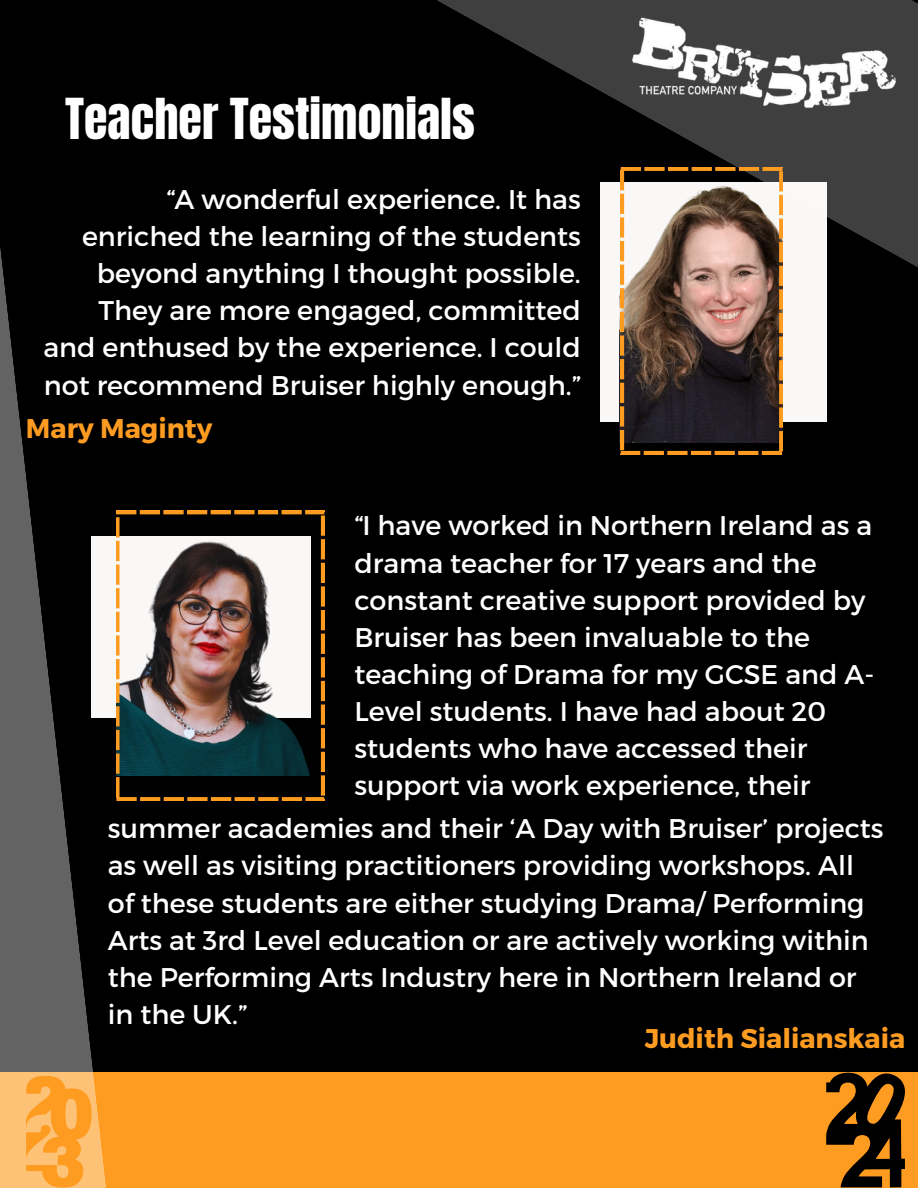
<style>
.page{position:relative;width:918px;height:1188px;background:#000}
.page>*{position:absolute;margin:0;border:0;box-sizing:border-box;transform-origin:0 0}
.t1{font:48px "Anton";color:#fff}
.t2{font:27px/37.2px "Montserrat";color:#fff}
.t3{font:700 27px "Montserrat";color:#fe9c21}
</style>
<div class="page">
<div style="left:0;top:1072px;width:918px;height:116px;background:#fe9c21"></div>
<svg style="left:826px;top:1073px;width:79px;height:114px"></svg>
<svg style="left:437px;top:0;width:481px;height:411px"></svg>
<svg style="left:0;top:247px;width:111px;height:941px"></svg>
<svg style="left:26px;top:1076px;width:66px;height:112px"></svg>
<div style="left:92px;top:537px;width:219px;height:181px;background:#faf8f6"></div>
<img style="left:116px;top:511px;width:208px;height:289px">
<svg style="left:621px;top:168px;width:161px;height:286px;background:#745f53"></svg>
<p class="t1" style="left:65px;top:84px;width:411px">Teacher Testimonials</p>
<p class="t2" style="left:43px;top:179px;width:539px;text-align:right">“A wonderful experience. It has enriched the learning of the students beyond anything I thought possible.<br>They are more engaged, committed and enthused by the experience. I could not recommend Bruiser highly enough.”</p>
<p class="t3" style="left:26px;top:411px;width:188px">Mary Maginty</p>
<p class="t2" style="left:354px;top:506px;width:521px">“I have worked in Northern Ireland as a drama teacher for 17 years and the constant creative support provided by Bruiser has been invaluable to the teaching of Drama for my GCSE and A-Level students. I have had about 20 students who have accessed their support via work experience, their</p>
<p class="t2" style="left:108px;top:809px;width:777px">summer academies and their ‘A Day with Bruiser’ projects as well as visiting practitioners providing workshops. All of these students are either studying Drama/ Performing Arts at 3rd Level education or are actively working within the Performing Arts Industry here in Northern Ireland or in the UK.”</p>
<h2 class="t3" style="left:645px;top:1021px;width:262px">Judith Sialianskaia</h2>
</div>
